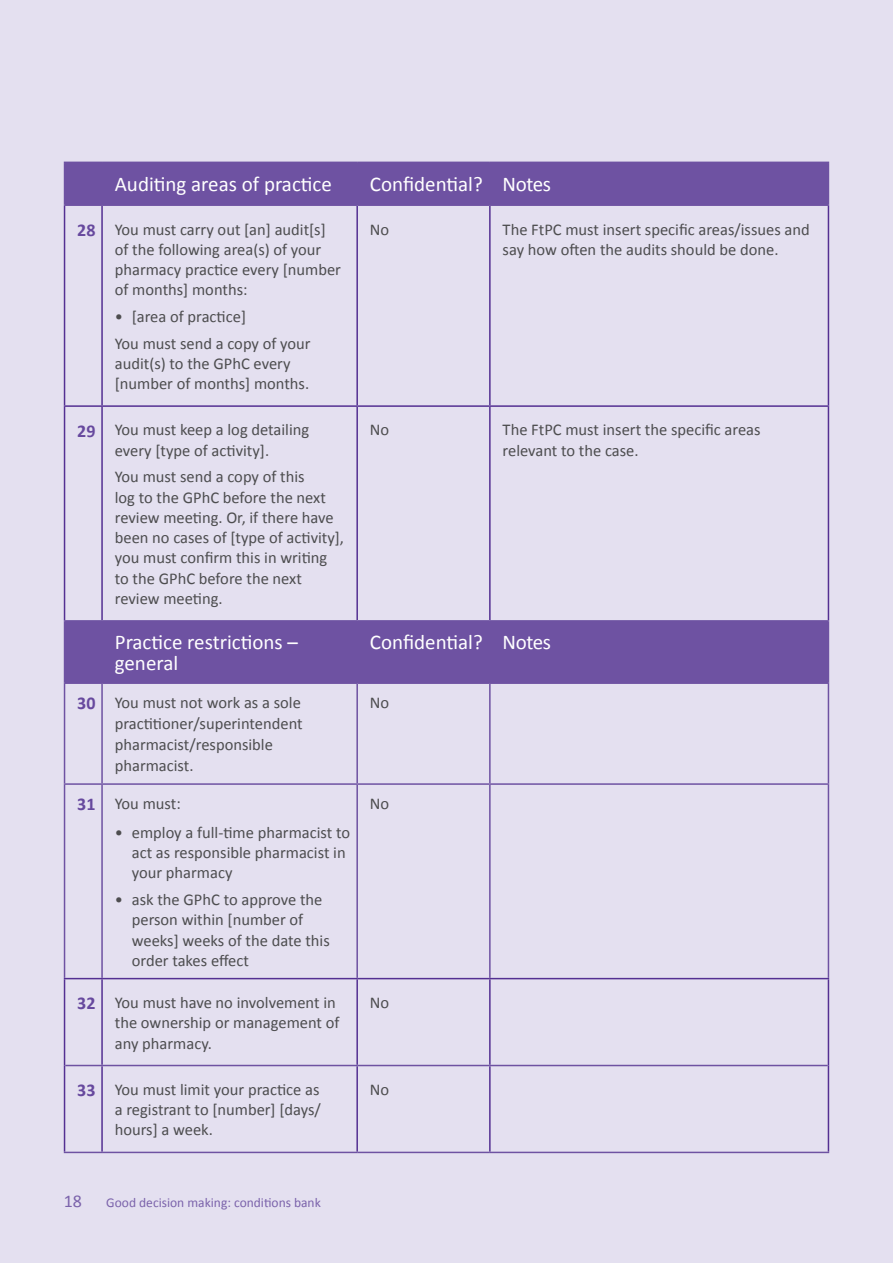
<style>
.page{position:relative;width:893px;height:1263px;background:#e4e0f0}
.page>*{position:absolute;margin:0;border:0;box-sizing:border-box;transform-origin:0 0}
.t1{font:21px/21px "Calibri";color:#fff}
.t2{font:18px "Calibri";color:#7b63ab}
.t3{font:16.5px/20.2px "Calibri";color:#4d4d4f}
.t4{font:13.5px "Calibri";color:#7b63ab}
.s1{font-weight:700;font-size:18px;color:#67499e}
</style>
<div class="page">
<svg style="left:65px;top:163px;width:763px;height:519px"></svg>
<hr style="left:64px;top:206px;width:1px;height:199px;background:#543092">
<hr style="left:101px;top:206px;width:2px;height:199px;background:#543092">
<hr style="left:356px;top:206px;width:2px;height:199px;background:#543092">
<hr style="left:489px;top:206px;width:2px;height:199px;background:#543092">
<hr style="left:828px;top:206px;width:1px;height:199px;background:#543092">
<hr style="left:64px;top:405px;width:38px;height:2px;background:#543092">
<hr style="left:64px;top:407px;width:1px;height:213px;background:#543092">
<hr style="left:102px;top:405px;width:255px;height:2px;background:#543092">
<hr style="left:101px;top:407px;width:2px;height:213px;background:#543092">
<hr style="left:357px;top:405px;width:133px;height:2px;background:#543092">
<hr style="left:356px;top:407px;width:2px;height:213px;background:#543092">
<hr style="left:490px;top:405px;width:339px;height:2px;background:#543092">
<hr style="left:489px;top:407px;width:2px;height:213px;background:#543092">
<hr style="left:828px;top:407px;width:1px;height:213px;background:#543092">
<hr style="left:64px;top:978px;width:38px;height:1px;background:#543092">
<hr style="left:64px;top:979px;width:1px;height:86px;background:#543092">
<hr style="left:102px;top:978px;width:255px;height:1px;background:#543092">
<hr style="left:101px;top:979px;width:2px;height:86px;background:#543092">
<hr style="left:357px;top:978px;width:133px;height:1px;background:#543092">
<hr style="left:356px;top:979px;width:2px;height:86px;background:#543092">
<hr style="left:490px;top:978px;width:339px;height:1px;background:#543092">
<hr style="left:489px;top:979px;width:2px;height:86px;background:#543092">
<hr style="left:828px;top:979px;width:1px;height:86px;background:#543092">
<hr style="left:64px;top:1065px;width:1px;height:87px;background:#543092">
<hr style="left:101px;top:1066px;width:2px;height:86px;background:#543092">
<hr style="left:356px;top:1066px;width:2px;height:86px;background:#543092">
<hr style="left:489px;top:1066px;width:2px;height:86px;background:#543092">
<hr style="left:828px;top:1065px;width:1px;height:87px;background:#543092">
<hr style="left:64px;top:162px;width:38px;height:1px;background:#6e52a2">
<hr style="left:64px;top:163px;width:1px;height:41px;background:#6e52a2">
<hr style="left:102px;top:162px;width:255px;height:1px;background:#6e52a2">
<hr style="left:101px;top:163px;width:2px;height:41px;background:#6e52a2">
<hr style="left:357px;top:162px;width:133px;height:1px;background:#6e52a2">
<hr style="left:356px;top:163px;width:2px;height:41px;background:#6e52a2">
<hr style="left:490px;top:162px;width:339px;height:1px;background:#6e52a2">
<hr style="left:489px;top:163px;width:2px;height:41px;background:#6e52a2">
<hr style="left:828px;top:163px;width:1px;height:41px;background:#6e52a2">
<hr style="left:64px;top:204px;width:38px;height:2px;background:#6e52a2">
<hr style="left:102px;top:204px;width:255px;height:2px;background:#6e52a2">
<hr style="left:357px;top:204px;width:133px;height:2px;background:#6e52a2">
<hr style="left:490px;top:204px;width:339px;height:2px;background:#6e52a2">
<hr style="left:64px;top:620px;width:38px;height:2px;background:#6e52a2">
<hr style="left:64px;top:622px;width:1px;height:60px;background:#6e52a2">
<hr style="left:102px;top:620px;width:255px;height:2px;background:#6e52a2">
<hr style="left:101px;top:622px;width:2px;height:60px;background:#6e52a2">
<hr style="left:357px;top:620px;width:133px;height:2px;background:#6e52a2">
<hr style="left:356px;top:622px;width:2px;height:60px;background:#6e52a2">
<hr style="left:490px;top:620px;width:339px;height:2px;background:#6e52a2">
<hr style="left:489px;top:622px;width:2px;height:60px;background:#6e52a2">
<hr style="left:828px;top:622px;width:1px;height:60px;background:#6e52a2">
<hr style="left:64px;top:682px;width:38px;height:2px;background:#6e52a2">
<hr style="left:64px;top:684px;width:1px;height:99px;background:#6e52a2">
<hr style="left:102px;top:682px;width:255px;height:2px;background:#6e52a2">
<hr style="left:101px;top:684px;width:2px;height:99px;background:#6e52a2">
<hr style="left:357px;top:682px;width:133px;height:2px;background:#6e52a2">
<hr style="left:356px;top:684px;width:2px;height:99px;background:#6e52a2">
<hr style="left:490px;top:682px;width:339px;height:2px;background:#6e52a2">
<hr style="left:489px;top:684px;width:2px;height:99px;background:#6e52a2">
<hr style="left:828px;top:684px;width:1px;height:99px;background:#6e52a2">
<hr style="left:64px;top:783px;width:38px;height:2px;background:#6e52a2">
<hr style="left:64px;top:785px;width:1px;height:193px;background:#6e52a2">
<hr style="left:102px;top:783px;width:255px;height:2px;background:#6e52a2">
<hr style="left:101px;top:785px;width:2px;height:193px;background:#6e52a2">
<hr style="left:357px;top:783px;width:133px;height:2px;background:#6e52a2">
<hr style="left:356px;top:785px;width:2px;height:193px;background:#6e52a2">
<hr style="left:490px;top:783px;width:339px;height:2px;background:#6e52a2">
<hr style="left:489px;top:785px;width:2px;height:193px;background:#6e52a2">
<hr style="left:828px;top:785px;width:1px;height:193px;background:#6e52a2">
<hr style="left:65px;top:1065px;width:37px;height:1px;background:#6e52a2">
<hr style="left:102px;top:1065px;width:255px;height:1px;background:#6e52a2">
<hr style="left:357px;top:1065px;width:133px;height:1px;background:#6e52a2">
<hr style="left:490px;top:1065px;width:338px;height:1px;background:#6e52a2">
<hr style="left:64px;top:1152px;width:38px;height:1px;background:#6e52a2">
<hr style="left:102px;top:1152px;width:255px;height:1px;background:#6e52a2">
<hr style="left:357px;top:1152px;width:133px;height:1px;background:#6e52a2">
<hr style="left:490px;top:1152px;width:339px;height:1px;background:#6e52a2">
<p class="t1" style="left:115px;top:173px;width:219px">Auditing areas of practice</p>
<p class="t1" style="left:370px;top:173px;width:183px">Confidential? Notes</p>
<p class="t3" style="left:115px;top:219px;width:228px;text-indent:-38px"><span class="s1">28</span> You must carry out [an] audit[s] of the following area(s) of your pharmacy practice every [number of months] months:</p>
<p class="t3" style="left:115px;top:303px;width:197px;line-height:26.7px">• [area of practice]<br>You must send a copy of your</p>
<p class="t3" style="left:115px;top:353px;width:196px">audit(s) to the GPhC every [number of months] months.</p>
<p class="t3" style="left:370px;top:219px;width:21px">No</p>
<p class="t3" style="left:503px;top:219px;width:309px">The FtPC must insert specific areas/issues and say how often the audits should be done.</p>
<p class="t3" style="left:77px;top:420px;width:233px;text-align:center"><span class="s1">29</span> You must keep a log detailing every [type of activity].</p>
<p class="t3" style="left:115px;top:467px;width:231px">You must send a copy of this<br>log to the GPhC before the next review meeting. Or, if there have been no cases of [type of activity], you must confirm this in writing to the GPhC before the next review meeting.</p>
<p class="t3" style="left:370px;top:420px;width:21px">No</p>
<p class="t3" style="left:503px;top:420px;width:259px">The FtPC must insert the specific areas relevant to the case.</p>
<p class="t1" style="left:115px;top:632px;width:185px">Practice restrictions – general</p>
<p class="t1" style="left:370px;top:632px;width:183px">Confidential? Notes</p>
<p class="t3" style="left:115px;top:692px;width:189px;line-height:21px;text-indent:-38px"><span class="s1">30</span> You must not work as a sole practitioner/superintendent pharmacist/responsible pharmacist.</p>
<p class="t3" style="left:370px;top:693px;width:21px">No</p>
<p class="t3" style="left:77px;top:794px;width:105px"><span class="s1">31</span> You must:</p>
<p class="t3" style="left:132px;top:822px;width:220px;text-indent:-17px">• employ a full-time pharmacist to act as responsible pharmacist in your pharmacy</p>
<p class="t3" style="left:132px;top:889px;width:199px;text-indent:-17px">• ask the GPhC to approve the person within [number of weeks] weeks of the date this order takes effect</p>
<p class="t3" style="left:370px;top:794px;width:21px">No</p>
<p class="t3" style="left:115px;top:992px;width:226px;text-indent:-38px"><span class="s1">32</span> You must have no involvement in the ownership or management of any pharmacy.</p>
<p class="t3" style="left:370px;top:992px;width:21px">No</p>
<p class="t3" style="left:115px;top:1079px;width:208px;text-align:justify;text-indent:-38px"><span class="s1">33</span> You must limit your practice as a registrant to [number] [days/ hours] a week.</p>
<p class="t3" style="left:370px;top:1079px;width:21px">No</p>
<p class="t2" style="left:64px;top:1189px;width:20px">18</p>
<p class="t4" style="left:106px;top:1194px;width:216px">Good decision making: conditions bank</p>
</div>
